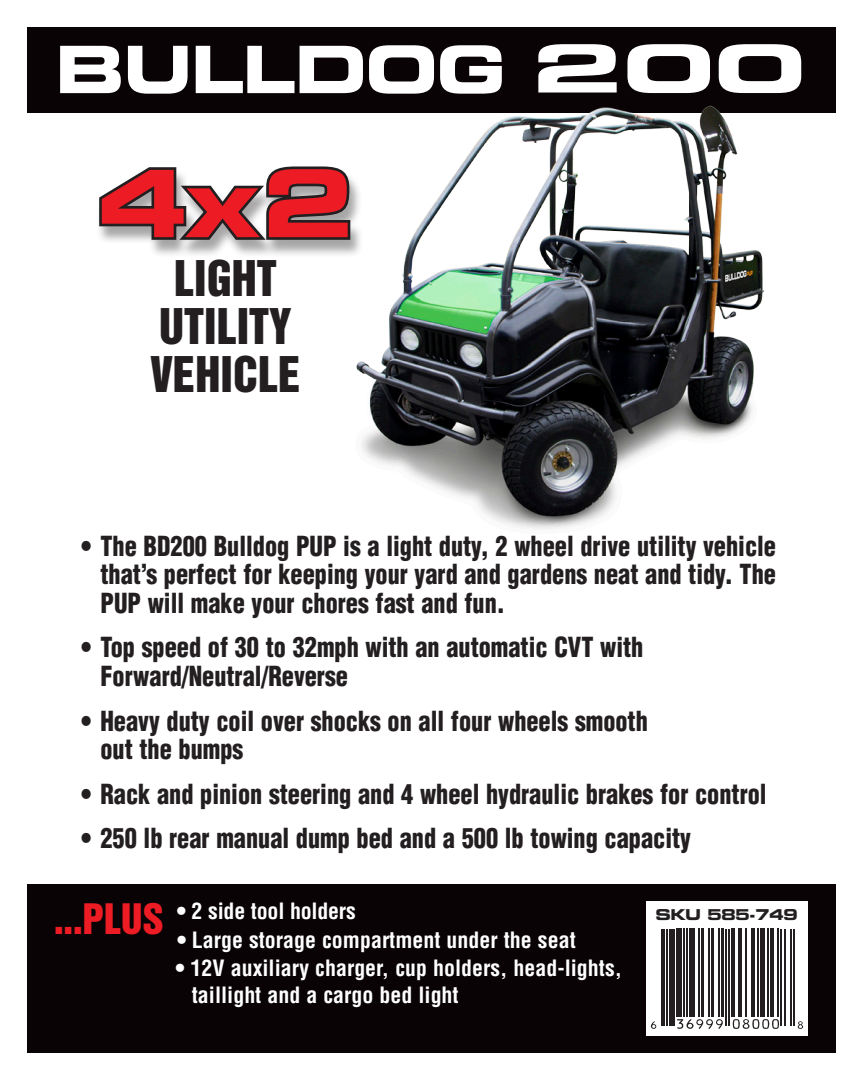
<style>
.page{position:relative;width:864px;height:1080px;background:#fff}
.page>*{position:absolute;margin:0;border:0;box-sizing:border-box;transform-origin:0 0}
.t1{font:93px "Eurostile Bold Extended Two";color:#ed1c24}
.t2{font:66px "Eurostile Bold Extended Two";color:#fff;scale:1.4 1}
.t3{font:65.4px "Eurostile Bold Extended Two";letter-spacing:-.025em;color:#fff}
.t4{font:45px/48px "Helvetica Inserat";color:#231f20}
.t5{font:38.4px "Helvetica Inserat";color:#ed1c24}
.t6{font:900 condensed 27px/28.5px "Helvetica";color:#231f20;scale:.9 1}
.t7{font:700 condensed 21.9px/27.5px "Helvetica";color:#fff}
.t8{font:15px "Eurostile Bold Extended Two";letter-spacing:-.05em;color:#231f20}
.s1{font-family:"Eurostile";font-weight:700;font-size:65.1px}
</style>
<div class="page">
<div style="left:96px;top:169px;width:268px;height:89px;background:#231f20;opacity:.4"></div>
<svg style="left:97px;top:166px;width:249px;height:76px"></svg>
<div style="left:28px;top:27px;width:808px;height:85px;background:#090305"></div>
<div style="left:28px;top:884px;width:808px;height:169px;background:#090305"></div>
<div style="left:646px;top:902px;width:162px;height:133px;background:#fff"></div>
<hr style="left:661px;top:929px;width:1px;height:97px;background:#231f20">
<hr style="left:664px;top:929px;width:1px;height:97px;background:#231f20">
<hr style="left:667px;top:929px;width:1px;height:97px;background:#231f20">
<div style="left:669px;top:929px;width:6px;height:97px;background:#231f20"></div>
<div style="left:676px;top:929px;width:6px;height:88px;background:#231f20"></div>
<hr style="left:683px;top:929px;width:2px;height:88px;background:#231f20">
<hr style="left:686px;top:929px;width:1px;height:88px;background:#231f20">
<div style="left:689px;top:929px;width:5px;height:88px;background:#231f20"></div>
<hr style="left:699px;top:929px;width:1px;height:88px;background:#231f20">
<hr style="left:702px;top:929px;width:2px;height:88px;background:#231f20">
<hr style="left:709px;top:929px;width:1px;height:88px;background:#231f20">
<hr style="left:712px;top:929px;width:2px;height:88px;background:#231f20">
<hr style="left:719px;top:929px;width:1px;height:88px;background:#231f20">
<hr style="left:721px;top:929px;width:3px;height:88px;background:#231f20">
<hr style="left:725px;top:929px;width:2px;height:97px;background:#231f20">
<hr style="left:728px;top:929px;width:2px;height:97px;background:#231f20">
<hr style="left:731px;top:929px;width:4px;height:88px;background:#231f20">
<hr style="left:738px;top:929px;width:1px;height:88px;background:#231f20">
<hr style="left:741px;top:929px;width:1px;height:88px;background:#231f20">
<hr style="left:745px;top:929px;width:1px;height:88px;background:#231f20">
<hr style="left:751px;top:929px;width:4px;height:88px;background:#231f20">
<hr style="left:758px;top:929px;width:1px;height:88px;background:#231f20">
<div style="left:760px;top:929px;width:5px;height:88px;background:#231f20"></div>
<hr style="left:768px;top:929px;width:1px;height:88px;background:#231f20">
<hr style="left:770px;top:929px;width:4px;height:88px;background:#231f20">
<hr style="left:777px;top:929px;width:2px;height:88px;background:#231f20">
<hr style="left:780px;top:929px;width:1px;height:97px;background:#231f20">
<hr style="left:784px;top:929px;width:2px;height:97px;background:#231f20">
<hr style="left:790px;top:929px;width:1px;height:97px;background:#231f20">
<hr style="left:793px;top:929px;width:1px;height:97px;background:#231f20">
<svg style="left:651px;top:1021px;width:5px;height:8px"></svg>
<svg style="left:677px;top:1019px;width:46px;height:10px"></svg>
<svg style="left:733px;top:1019px;width:46px;height:10px"></svg>
<svg style="left:798px;top:1021px;width:5px;height:8px"></svg>
<img style="left:346px;top:106px;width:426px;height:423px">
<p class="t2" style="left:532px;top:22px;width:197px">200</p>
<p class="t3" style="left:55px;top:24px;width:569px">BULLDOG 7</p>
<p class="t1" style="left:97px;top:138px;width:259px">4<span class="s1">x</span>2</p>
<p class="t4" style="left:174px;top:255px;width:104px">Light</p>
<p class="t4" style="left:150px;top:303px;width:152px">UTILITY<br>VEHICLE</p>
<p class="t6" style="left:100px;top:531px;width:752px;text-align:justify;text-indent:-20px">• The BD200 Bulldog PUP is a light duty, 2 wheel drive utility vehicle that’s perfect for keeping your yard and gardens neat and tidy. The PUP will make your chores fast and fun.</p>
<p class="t6" style="left:100px;top:633px;width:605px;text-indent:-20px">• Top speed of 30 to 32mph with an automatic CVT with<br>Forward/Neutral/Reverse</p>
<p class="t6" style="left:100px;top:706px;width:610px;text-indent:-20px">• Heavy duty coil over shocks on all four wheels smooth out the bumps</p>
<p class="t6" style="left:81px;top:779px;width:763px">• Rack and pinion steering and 4 wheel hydraulic brakes for control</p>
<p class="t6" style="left:81px;top:824px;width:679px">• 250 lb rear manual dump bed and a 500 lb towing capacity</p>
<p class="t7" style="left:177px;top:897px;width:181px">• 2 side tool holders</p>
<p class="t7" style="left:177px;top:927px;width:400px">• Large storage compartment under the seat</p>
<p class="t7" style="left:192px;top:954px;width:432px;text-indent:-16px">• 12V auxiliary charger, cup holders, head-lights, taillight and a cargo bed light</p>
<p class="t5" style="left:54px;top:896px;width:111px">...PLUS</p>
<p class="t8" style="left:656px;top:904px;width:144px">SKU 585-749</p>
</div>
